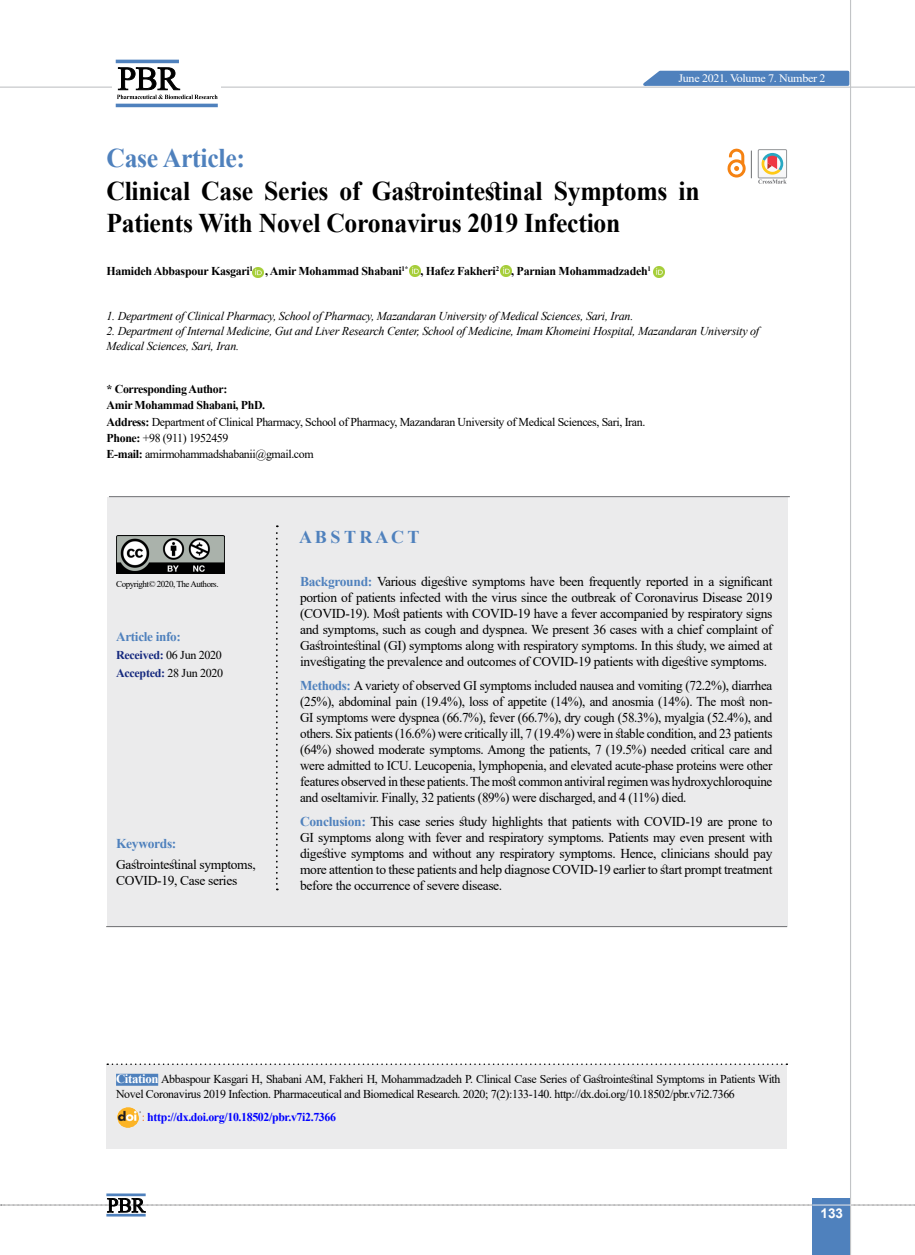
<style>
.page{position:relative;width:915px;height:1255px;background:#fff}
.page>*{position:absolute;margin:0;border:0;box-sizing:border-box;transform-origin:0 0}
.t1{font:700 27px/32.4px "Times New Roman";letter-spacing:-.01em;color:#000;scale:.95 1}
.t2{font:700 27px "Times New Roman";letter-spacing:-.01em;color:#4f81bd;scale:.95 1}
.t3{font:700 18px "Times New Roman";color:#4f81bd}
.t4{font:13.5px/16px "Times New Roman";letter-spacing:-.025em;color:#000;text-align:justify}
.t5{font:700 13.5px "Times New Roman";letter-spacing:-.025em;color:#4f81bd}
.t6{font:700 13.5px "Arial";color:#fff}
.t7{font:700 13.2px "Times New Roman";letter-spacing:-.025em;color:#4f81bd}
.t8{font:12px/16.2px "Times New Roman";letter-spacing:-.03em;color:#000}
.t9{font:italic 12px/15px "Times New Roman";letter-spacing:-.02em;color:#000}
.t10{font:700 12px "Times New Roman";letter-spacing:-.025em;color:#000}
.t11{font:700 12px "Times New Roman";letter-spacing:-.03em;color:#00f}
.t12{font:700 12px/18.3px "Times New Roman";letter-spacing:-.025em;color:#14287e}
.t13{font:11.4px "Times New Roman";letter-spacing:-.025em;color:#fff;scale:1.05 1}
.t14{font:9px "Times New Roman";letter-spacing:-.05em;color:#000}
.s1{font-weight:700}
.s2{font-weight:400;color:#000}
.s3{font-weight:700;color:#4f81bd}
.s4{font-weight:700;font-size:12.75px;color:#fff}
</style>
<div class="page">
<div style="left:812px;top:1198px;width:38px;height:56px;background:#4f81bd"></div>
<hr style="left:849px;top:0;width:1px;height:1254px;background:#c2c4c6">
<hr style="left:0;top:87px;width:914px;height:1px;background:#c2c4c6">
<svg style="left:635px;top:69px;width:215px;height:18px;background:#749bca"></svg>
<svg style="left:1px;top:1197px;width:914px;height:15px"></svg>
<hr style="left:106px;top:1193px;width:40px;height:3px;background:#4f81bd">
<hr style="left:106px;top:1213px;width:40px;height:3px;background:#4f81bd">
<div style="left:112px;top:56px;width:108px;height:49px;background:linear-gradient(to right,#fff,#fff)"></div>
<hr style="left:116px;top:60px;width:63px;height:3px;background:#4f81bd">
<hr style="left:116px;top:104px;width:102px;height:3px;background:#4f81bd">
<svg style="left:117px;top:67px;width:100px;height:32px"></svg>
<div style="left:107px;top:497px;width:680px;height:429px;background:#ebebec"></div>
<svg style="left:253px;top:267px;width:11px;height:11px"></svg>
<svg style="left:409px;top:266px;width:11px;height:11px"></svg>
<svg style="left:500px;top:266px;width:11px;height:11px"></svg>
<svg style="left:653px;top:267px;width:11px;height:10px"></svg>
<svg style="left:276px;top:525px;width:2px;height:365px"></svg>
<hr style="left:109px;top:496px;width:680px;height:1px;background:#6d6e71">
<hr style="left:106px;top:926px;width:680px;height:1px;background:#6d6e71">
<svg style="left:727px;top:149px;width:24px;height:29px"></svg>
<div style="left:757px;top:149px;width:29px;height:29px;border:1px solid #939598"></div>
<svg style="left:757px;top:150px;width:29px;height:34px"></svg>
<div style="left:106px;top:1064px;width:680px;height:84px;background:#ebebec"></div>
<svg style="left:107px;top:1063px;width:680px;height:1px"></svg>
<div style="left:116px;top:1073px;width:42px;height:12px;background:#4f81bd"></div>
<img style="left:117px;top:1107px;width:24px;height:20px">
<img style="left:116px;top:535px;width:108px;height:38px">
<p class="t13" style="left:678px;top:70px;width:141px">June 2021. Volume 7. Number 2</p>
<h1 class="t2" style="left:106px;top:139px;width:147px">Case Article:</h1>
<h1 class="t1" style="left:106px;top:173px;width:625px">Clinical Case Series of Gastrointestinal Symptoms in<br>Patients With Novel Coronavirus 2019 Infection</h1>
<p class="t10" style="left:106px;top:263px;width:545px">Hamideh Abbaspour Kasgari<sup>1</sup> , Amir Mohammad Shabani<sup>1*</sup> , Hafez Fakheri<sup>2</sup> , Parnian Mohammadzadeh<sup>1</sup></p>
<p class="t9" style="left:106px;top:308px;width:528px">1. Department of Clinical Pharmacy, School of Pharmacy, Mazandaran University of Medical Sciences, Sari, Iran.</p>
<p class="t9" style="left:106px;top:323px;width:654px">2. Department of Internal Medicine, Gut and Liver Research Center, School of Medicine, Imam Khomeini Hospital, Mazandaran University of<br>Medical Sciences, Sari, Iran.</p>
<p class="t8" style="left:107px;top:380px;width:540px"><span class="s1">* Corresponding Author:<br>Amir Mohammad Shabani, PhD.<br>Address:</span> Department of Clinical Pharmacy, School of Pharmacy, Mazandaran University of Medical Sciences, Sari, Iran.<br><span class="s1">Phone:</span> +98 (911) 1952459<br><span class="s1">E-mail:</span> amirmohammadshabanii@gmail.com</p>
<p class="t14" style="left:116px;top:577px;width:104px">Copyright© 2020, The Authors.</p>
<p class="t7" style="left:116px;top:627px;width:66px">Article info:</p>
<p class="t12" style="left:116px;top:645px;width:108px">Received: <span class="s2">06 Jun 2020<br></span>Accepted: <span class="s2">28 Jun 2020</span></p>
<p class="t5" style="left:116px;top:834px;width:62px">Keywords:</p>
<p class="t4" style="left:116px;top:855px;width:141px;line-height:16.5px">Gastrointestinal symptoms,<br>COVID-19, Case series</p>
<h2 class="t3" style="left:299px;top:524px;width:122px">A B S T R A C T</h2>
<p class="t4" style="left:300px;top:573px;width:473px"><span class="s3">Background:</span> Various digestive symptoms have been frequently reported in a significant portion of patients infected with the virus since the outbreak of Coronavirus Disease 2019 (COVID-19). Most patients with COVID-19 have a fever accompanied by respiratory signs and symptoms, such as cough and dyspnea. We present 36 cases with a chief complaint of Gastrointestinal (GI) symptoms along with respiratory symptoms. In this study, we aimed at investigating the prevalence and outcomes of COVID-19 patients with digestive symptoms.</p>
<p class="t4" style="left:300px;top:677px;width:473px"><span class="s3">Methods:</span> A variety of observed GI symptoms included nausea and vomiting (72.2%), diarrhea (25%), abdominal pain (19.4%), loss of appetite (14%), and anosmia (14%). The most non-GI symptoms were dyspnea (66.7%), fever (66.7%), dry cough (58.3%), myalgia (52.4%), and others. Six patients (16.6%) were critically ill, 7 (19.4%) were in stable condition, and 23 patients (64%) showed moderate symptoms. Among the patients, 7 (19.5%) needed critical care and were admitted to ICU. Leucopenia, lymphopenia, and elevated acute-phase proteins were other features observed in these patients. The most common antiviral regimen was hydroxychloroquine and oseltamivir. Finally, 32 patients (89%) were discharged, and 4 (11%) died.</p>
<p class="t4" style="left:300px;top:813px;width:473px"><span class="s3">Conclusion:</span> This case series study highlights that patients with COVID-19 are prone to GI symptoms along with fever and respiratory symptoms. Patients may even present with digestive symptoms and without any respiratory symptoms. Hence, clinicians should pay more attention to these patients and help diagnose COVID-19 earlier to start prompt treatment before the occurrence of severe disease.</p>
<p class="t8" style="left:116px;top:1070px;width:665px;line-height:15px"><span class="s4">Citation</span> Abbaspour Kasgari H, Shabani AM, Fakheri H, Mohammadzadeh P. Clinical Case Series of Gastrointestinal Symptoms in Patients With<br>Novel Coronavirus 2019 Infection. Pharmaceutical and Biomedical Research. 2020; 7(2):133-140. http://dx.doi.org/10.18502/pbr.v7i2.7366</p>
<p class="t11" style="left:147px;top:1108px;width:190px">http://dx.doi.org/10.18502/pbr.v7i2.7366</p>
<p class="t6" style="left:820px;top:1203px;width:24px">133</p>
</div>
